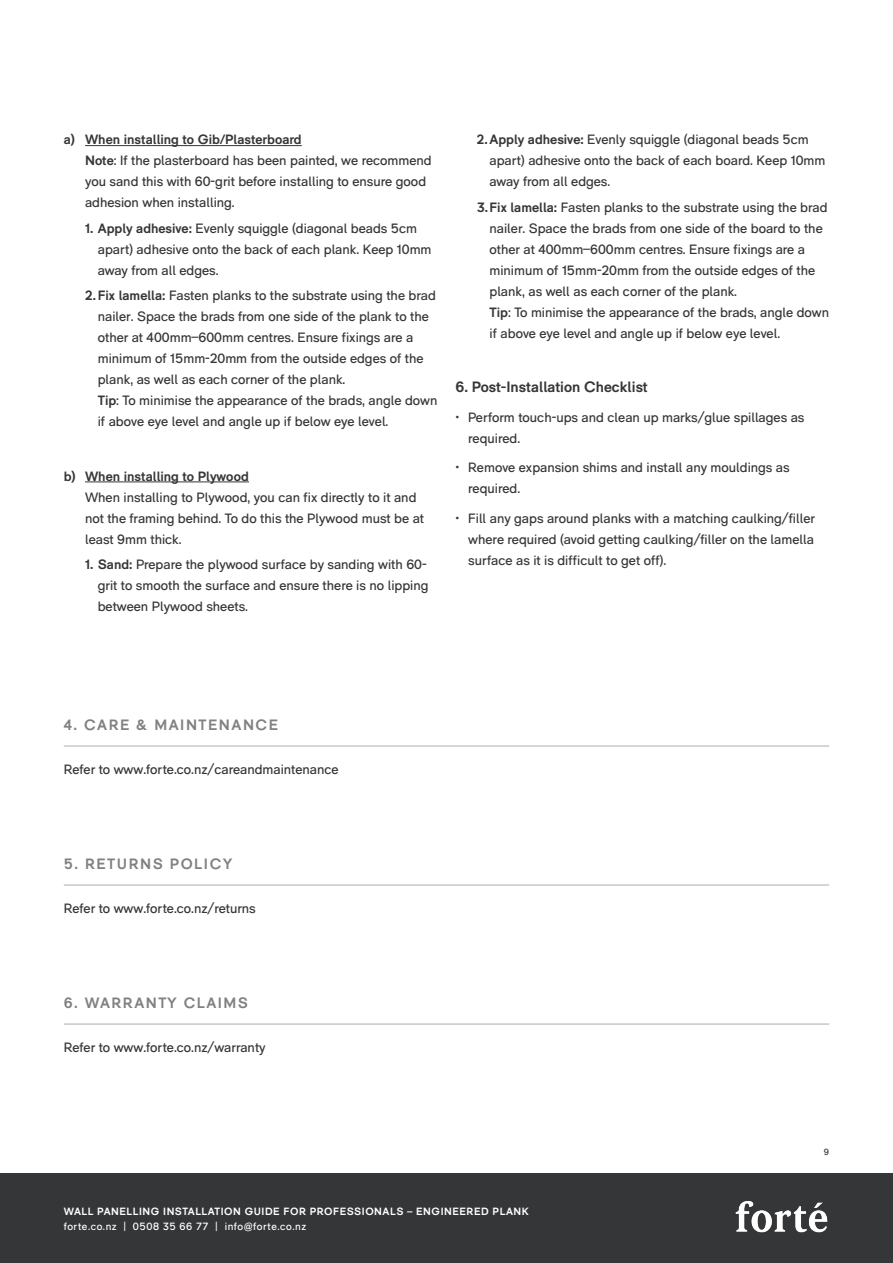
<style>
.page{position:relative;width:893px;height:1263px;background:#fff}
.page>*{position:absolute;margin:0;border:0;box-sizing:border-box;transform-origin:0 0}
.t1{font:700 15px "RM Pro";letter-spacing:.1em;color:#838081}
.t2{font:700 15px "RM Pro";color:#343638}
.t3{font:13.5px/21px "RM Pro";color:#343638}
.t4{font:700 10.5px "RM Pro";letter-spacing:.05em;color:#fff}
.t5{font:10.5px "RM Pro";letter-spacing:.05em;color:#fff}
.t6{font:9px "RM Pro";color:#343638}
.s1{font-weight:700}
</style>
<div class="page">
<div style="left:0;top:1173px;width:893px;height:90px;background:#343638"></div>
<img style="left:735px;top:1201px;width:93px;height:32px">
<hr style="left:85px;top:145px;width:217px;height:1px;background:#343638">
<hr style="left:85px;top:482px;width:164px;height:1px;background:#343638">
<hr style="left:64px;top:745px;width:765px;height:2px;background:#cbc9c5">
<hr style="left:64px;top:884px;width:765px;height:2px;background:#cbc9c5">
<hr style="left:64px;top:1023px;width:765px;height:2px;background:#cbc9c5">
<p class="t3" style="left:85px;top:129px;width:348px;text-indent:-21px"><span class="s1">a) When installing to Gib/Plasterboard<br>Note</span>: If the plasterboard has been painted, we recommend you sand this with 60-grit before installing to ensure good adhesion when installing.</p>
<p class="t3" style="left:98px;top:218px;width:335px;text-indent:-13px"><span class="s1">1. Apply adhesive:</span> Evenly squiggle (diagonal beads 5cm apart) adhesive onto the back of each plank. Keep 10mm away from all edges.</p>
<p class="t3" style="left:98px;top:285px;width:341px;text-indent:-13px"><span class="s1">2.Fix lamella:</span> Fasten planks to the substrate using the brad nailer. Space the brads from one side of the plank to the other at 400mm–600mm centres. Ensure fixings are a minimum of 15mm-20mm from the outside edges of the plank, as well as each corner of the plank.<br><span class="s1">Tip</span>: To minimise the appearance of the brads, angle down if above eye level and angle up if below eye level.</p>
<p class="t3" style="left:85px;top:466px;width:340px;text-indent:-21px"><span class="s1">b) When installing to Plywood<br></span>When installing to Plywood, you can fix directly to it and not the framing behind. To do this the Plywood must be at least 9mm thick.</p>
<p class="t3" style="left:98px;top:554px;width:332px;text-indent:-13px"><span class="s1">1. Sand:</span> Prepare the plywood surface by sanding with 60- grit to smooth the surface and ensure there is no lipping between Plywood sheets.</p>
<p class="t3" style="left:489px;top:129px;width:337px;text-indent:-13px"><span class="s1">2.Apply adhesive:</span> Evenly squiggle (diagonal beads 5cm apart) adhesive onto the back of each board. Keep 10mm away from all edges.</p>
<p class="t3" style="left:489px;top:197px;width:341px;text-indent:-13px"><span class="s1">3.Fix lamella:</span> Fasten planks to the substrate using the brad nailer. Space the brads from one side of the board to the other at 400mm–600mm centres. Ensure fixings are a minimum of 15mm-20mm from the outside edges of the plank, as well as each corner of the plank.<br><span class="s1">Tip</span>: To minimise the appearance of the brads, angle down if above eye level and angle up if below eye level.</p>
<p class="t2" style="left:455px;top:378px;width:194px">6. Post-Installation Checklist</p>
<p class="t3" style="left:468px;top:407px;width:338px;text-indent:-13px">• Perform touch-ups and clean up marks/glue spillages as required.</p>
<p class="t3" style="left:468px;top:457px;width:323px;text-indent:-13px">• Remove expansion shims and install any mouldings as required.</p>
<p class="t3" style="left:468px;top:508px;width:348px;text-align:justify;text-indent:-13px">• Fill any gaps around planks with a matching caulking/filler where required (avoid getting caulking/filler on the lamella surface as it is difficult to get off).</p>
<p class="t1" style="left:64px;top:716px;width:216px">4. CARE &amp; MAINTENANCE</p>
<p class="t3" style="left:64px;top:759px;width:276px">Refer to www.forte.co.nz/careandmaintenance</p>
<p class="t1" style="left:64px;top:855px;width:170px">5. RETURNS POLICY</p>
<p class="t3" style="left:64px;top:898px;width:193px">Refer to www.forte.co.nz/returns</p>
<p class="t1" style="left:64px;top:994px;width:186px">6. WARRANTY CLAIMS</p>
<p class="t3" style="left:64px;top:1037px;width:203px">Refer to www.forte.co.nz/warranty</p>
<p class="t6" style="left:824px;top:1146px;width:7px">9</p>
<p class="t4" style="left:64px;top:1204px;width:466px">WALL PANELLING INSTALLATION GUIDE FOR PROFESSIONALS – ENGINEERED PLANK</p>
<p class="t5" style="left:64px;top:1219px;width:244px">forte.co.nz | 0508 35 66 77 | info@forte.co.nz</p>
</div>
